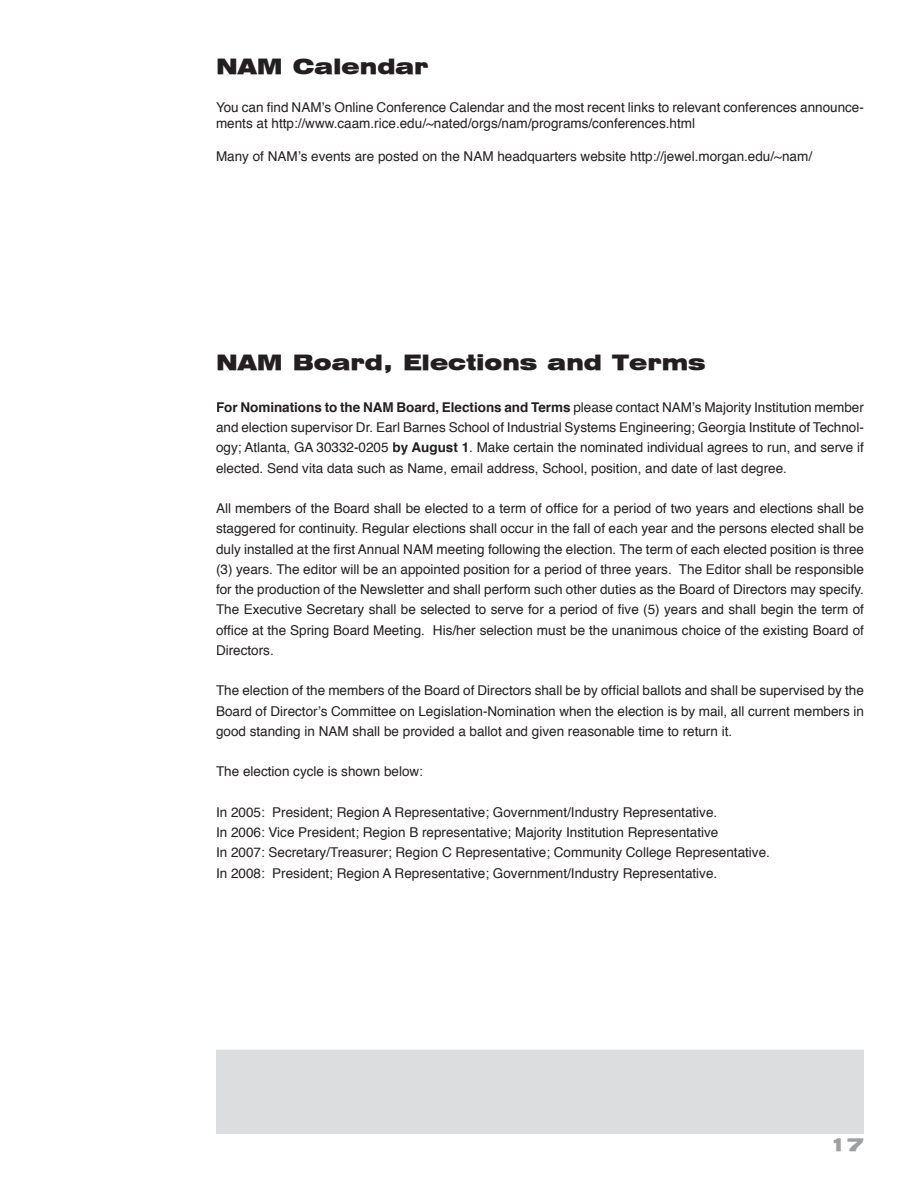
<style>
.page{position:relative;width:918px;height:1188px;background:#fff}
.page>*{position:absolute;margin:0;border:0;box-sizing:border-box;transform-origin:0 0}
.t1{font:21px "Swiss 721 Black Extended BT";color:#231f20}
.t2{font:18px "Swiss 721 Black Extended BT";color:#9d9fa2}
.t3{font:13.5px/20.2px "Helvetica";color:#231f20;text-align:justify}
.s1{font-weight:700}
</style>
<div class="page">
<div style="left:216px;top:1050px;width:648px;height:84px;background:#dcdddf"></div>
<h1 class="t1" style="left:216px;top:54px;width:214px">NAM Calendar</h1>
<p class="t3" style="left:216px;top:99px;width:649px;line-height:16.2px">You can find NAM’s Online Conference Calendar and the most recent links to relevant conferences announce&shy;ments at http://www.caam.rice.edu/~nated/orgs/nam/programs/conferences.html</p>
<p class="t3" style="left:216px;top:145px;width:598px">Many of NAM’s events are posted on the NAM headquarters website http://jewel.morgan.edu/~nam/</p>
<h1 class="t1" style="left:216px;top:350px;width:491px">NAM Board, Elections and Terms</h1>
<p class="t3" style="left:216px;top:397px;width:649px"><span class="s1">For Nominations to the NAM Board, Elections and Terms</span> please contact NAM’s Majority Institution member and election supervisor Dr. Earl Barnes School of Industrial Systems Engineering; Georgia Institute of Technol&shy;ogy; Atlanta, GA 30332-0205 <span class="s1">by August 1</span>. Make certain the nominated individual agrees to run, and serve if elected. Send vita data such as Name, email address, School, position, and date of last degree.</p>
<p class="t3" style="left:216px;top:498px;width:650px">All members of the Board shall be elected to a term of office for a period of two years and elections shall be staggered for continuity. Regular elections shall occur in the fall of each year and the persons elected shall be duly installed at the first Annual NAM meeting following the election. The term of each elected position is three (3) years. The editor will be an appointed position for a period of three years. The Editor shall be responsible for the production of the Newsletter and shall perform such other duties as the Board of Directors may specify.<br>The Executive Secretary shall be selected to serve for a period of five (5) years and shall begin the term of office at the Spring Board Meeting. His/her selection must be the unanimous choice of the existing Board of Directors.</p>
<p class="t3" style="left:216px;top:680px;width:649px">The election of the members of the Board of Directors shall be by official ballots and shall be supervised by the Board of Director’s Committee on Legislation-Nomination when the election is by mail, all current members in good standing in NAM shall be provided a ballot and given reasonable time to return it.</p>
<p class="t3" style="left:216px;top:761px;width:209px">The election cycle is shown below:</p>
<p class="t3" style="left:216px;top:802px;width:555px;text-align:left">In 2005: President; Region A Representative; Government/Industry Representative.<br>In 2006: Vice President; Region B representative; Majority Institution Representative<br>In 2007: Secretary/Treasurer; Region C Representative; Community College Representative.<br>In 2008: President; Region A Representative; Government/Industry Representative.</p>
<h2 class="t2" style="left:830px;top:1134px;width:36px">17</h2>
</div>
